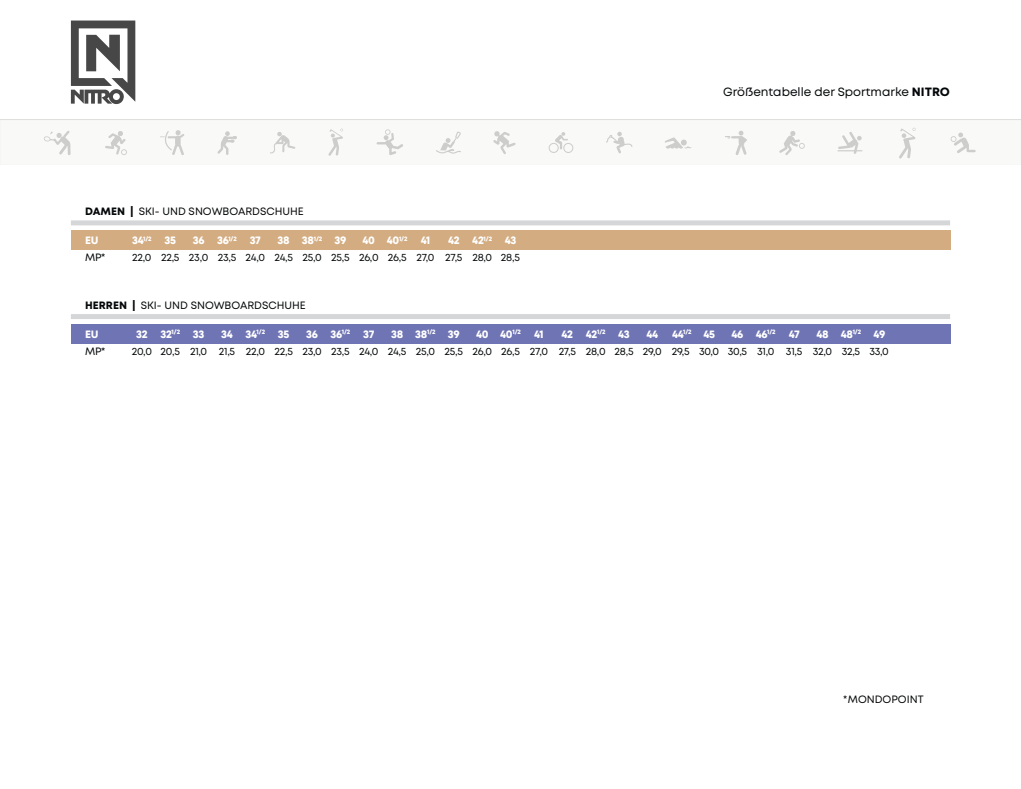
<style>
.page{position:relative;width:1021px;height:789px;background:#fff}
.page>*{position:absolute;margin:0;border:0;box-sizing:border-box;transform-origin:0 0}
.t1{font:12px "Mont";color:#040708}
.t2{font:10.6px "Mont";letter-spacing:-.025em;color:#040708}
.t3{font:700 10.6px "Mont Blanc";letter-spacing:-.025em;color:#fff}
.t4{font:10.6px "Mont";color:#040708}
.s1{font-family:"Mont Blanc";font-weight:700}
</style>
<div class="page">
<svg style="left:71px;top:21px;width:64px;height:83px"></svg>
<div style="left:71px;top:324px;width:879px;height:19px;background:#6f74b4"></div>
<div style="left:71px;top:314px;width:879px;height:5px;background:#d5d6d7"></div>
<div style="left:71px;top:230px;width:879px;height:19px;background:#d3ac81"></div>
<div style="left:71px;top:220px;width:879px;height:5px;background:#d5d6d7"></div>
<div style="left:0;top:119px;width:1020px;height:47px;background:#f9f9f8"></div>
<svg style="left:105px;top:131px;width:22px;height:24px"></svg>
<svg style="left:160px;top:130px;width:24px;height:25px"></svg>
<svg style="left:217px;top:131px;width:20px;height:24px"></svg>
<svg style="left:270px;top:132px;width:25px;height:21px"></svg>
<svg style="left:328px;top:128px;width:15px;height:28px"></svg>
<svg style="left:376px;top:129px;width:27px;height:26px"></svg>
<svg style="left:436px;top:132px;width:25px;height:22px"></svg>
<svg style="left:493px;top:131px;width:22px;height:23px"></svg>
<svg style="left:548px;top:132px;width:25px;height:21px"></svg>
<svg style="left:606px;top:132px;width:26px;height:21px"></svg>
<svg style="left:665px;top:137px;width:26px;height:12px"></svg>
<svg style="left:725px;top:131px;width:22px;height:24px"></svg>
<svg style="left:779px;top:131px;width:25px;height:24px"></svg>
<svg style="left:837px;top:132px;width:25px;height:22px"></svg>
<svg style="left:950px;top:132px;width:25px;height:21px"></svg>
<svg style="left:44px;top:131px;width:27px;height:24px"></svg>
<svg style="left:899px;top:128px;width:16px;height:30px"></svg>
<p class="t4" style="left:85px;top:204px;width:220px"><span class="s1">DAMEN |</span> SKI- UND SNOWBOARDSCHUHE</p>
<p class="t3" style="left:85px;top:233px;width:15px">EU</p>
<p class="t3" style="left:132px;top:233px;width:45px">34<sup>1/2</sup> 35</p>
<p class="t3" style="left:193px;top:233px;width:70px">36 36<sup>1/2</sup> 37</p>
<p class="t3" style="left:278px;top:233px;width:70px">38 38<sup>1/2</sup> 39</p>
<p class="t3" style="left:362px;top:233px;width:69px">40 40<sup>1/2</sup> 41</p>
<p class="t3" style="left:448px;top:233px;width:70px">42 42<sup>1/2</sup> 43</p>
<p class="t2" style="left:85px;top:250px;width:22px">MP*</p>
<p class="t2" style="left:132px;top:250px;width:389px">22,0 22,5 23,0 23,5 24,0 24,5 25,0 25,5 26,0 26,5 27,0 27,5 28,0 28,5</p>
<p class="t4" style="left:85px;top:298px;width:222px"><span class="s1">HERREN |</span> SKI- UND SNOWBOARDSCHUHE</p>
<p class="t1" style="left:723px;top:84px;width:228px">Größentabelle der Sportmarke <span class="s1">NITRO</span></p>
<p class="t3" style="left:85px;top:327px;width:15px">EU</p>
<p class="t3" style="left:136px;top:327px;width:70px">32 32<sup>1/2</sup> 33</p>
<p class="t3" style="left:221px;top:327px;width:70px">34 34<sup>1/2</sup> 35</p>
<p class="t3" style="left:306px;top:327px;width:70px">36 36<sup>1/2</sup> 37</p>
<p class="t3" style="left:391px;top:327px;width:70px">38 38<sup>1/2</sup> 39</p>
<p class="t3" style="left:476px;top:327px;width:69px">40 40<sup>1/2</sup> 41</p>
<p class="t3" style="left:561px;top:327px;width:70px">42 42<sup>1/2</sup> 43</p>
<p class="t3" style="left:646px;top:327px;width:13px">44</p>
<p class="t3" style="left:672px;top:327px;width:44px">44<sup>1/2</sup> 45</p>
<p class="t3" style="left:731px;top:327px;width:70px">46 46<sup>1/2</sup> 47</p>
<p class="t3" style="left:816px;top:327px;width:70px">48 48<sup>1/2</sup> 49</p>
<p class="t2" style="left:85px;top:344px;width:22px">MP*</p>
<p class="t2" style="left:132px;top:344px;width:758px">20,0 20,5 21,0 21,5 22,0 22,5 23,0 23,5 24,0 24,5 25,0 25,5 26,0 26,5 27,0 27,5 28,0 28,5 29,0 29,5 30,0 30,5 31,0 31,5 32,0 32,5 33,0</p>
<p class="t4" style="left:843px;top:692px;width:82px">*MONDOPOINT</p>
</div>
